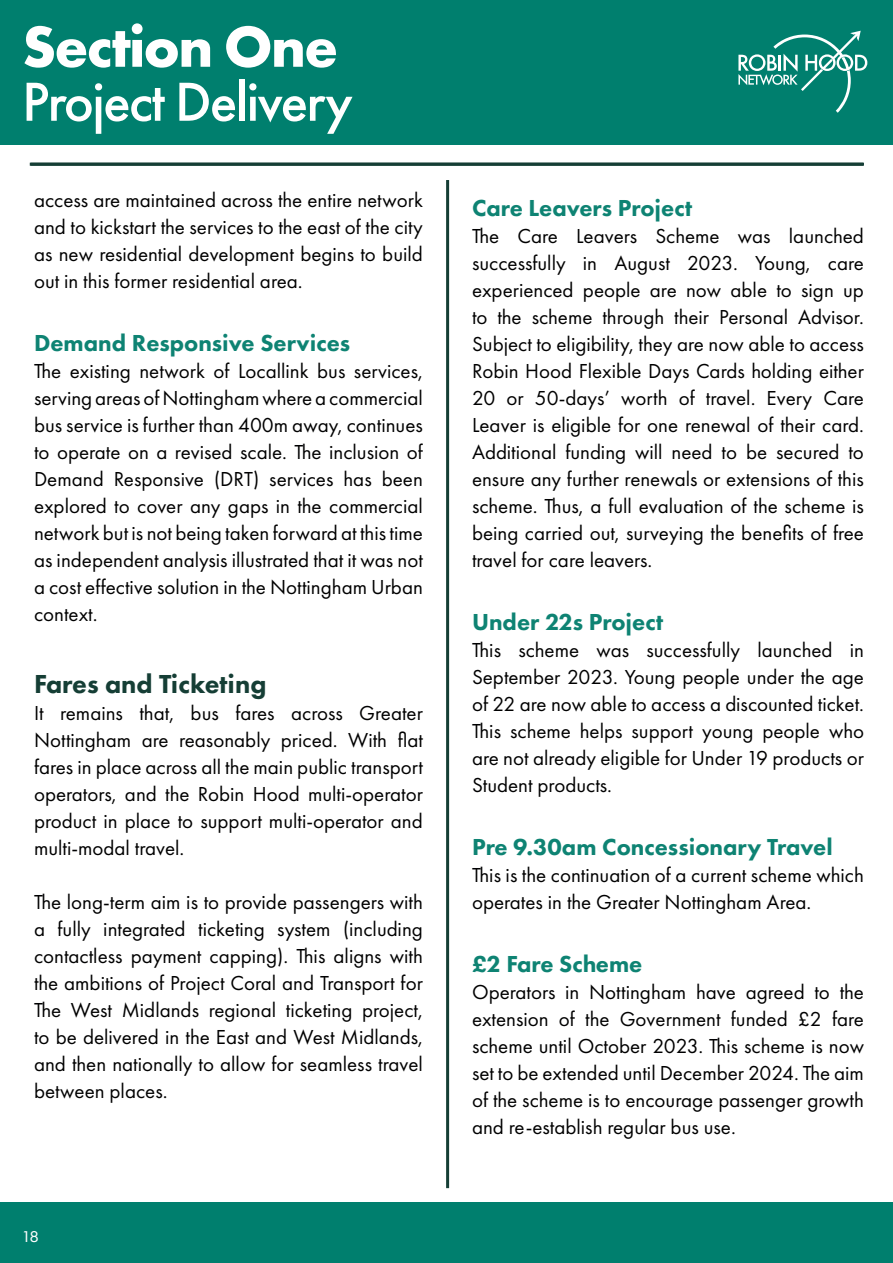
<style>
.page{position:relative;width:893px;height:1263px;background:#fff}
.page>*{position:absolute;margin:0;border:0;box-sizing:border-box;transform-origin:0 0}
.t1{font:700 60px "Futura PT";letter-spacing:-.03em;color:#fff}
.t2{font:500 57px "Futura PT";letter-spacing:-.03em;color:#fff}
.t3{font:800 27px "Futura PT";color:#153e35}
.t4{font:800 24px "Futura PT";color:#0e8373}
.t5{font:21px/27px "Futura PT";color:#000001;text-align:justify}
.t6{font:18px "Futura PT";color:#fff}
.t7{font:16.2px "Futura PT";color:#fff;scale:1.11 1}
</style>
<div class="page">
<div style="left:1px;top:0;width:892px;height:144px;background:#007f6e"></div>
<hr style="left:446px;top:180px;width:3px;height:1008px;background:#153e35">
<svg style="left:738px;top:31px;width:129px;height:82px"></svg>
<div style="left:0;top:1202px;width:893px;height:61px;background:#007f6e"></div>
<hr style="left:30px;top:163px;width:833px;height:3px;background:#153e35">
<p class="t1" style="left:22px;top:8px;width:318px">Section One</p>
<p class="t2" style="left:22px;top:67px;width:332px">Project Delivery</p>
<p class="t5" style="left:34px;top:186px;width:390px">access are maintained across the entire network and to kickstart the services to the east of the city as new residential development begins to build out in this former residential area.</p>
<p class="t4" style="left:34px;top:328px;width:318px">Demand Responsive Services</p>
<p class="t5" style="left:34px;top:357px;width:390px">The existing network of Locallink bus services, serving areas of Nottingham where a commercial bus service is further than 400m away, continues to operate on a revised scale. The inclusion of Demand Responsive (DRT) services has been explored to cover any gaps in the commercial network but is not being taken forward at this time as independent analysis illustrated that it was not a cost effective solution in the Nottingham Urban context.</p>
<p class="t3" style="left:34px;top:667px;width:234px">Fares and Ticketing</p>
<p class="t5" style="left:34px;top:699px;width:390px">It remains that, bus fares across Greater Nottingham are reasonably priced. With flat fares in place across all the main public transport operators, and the Robin Hood multi-operator product in place to support multi-operator and multi-modal travel.</p>
<p class="t5" style="left:34px;top:888px;width:390px">The long-term aim is to provide passengers with a fully integrated ticketing system (including contactless payment capping). This aligns with the ambitions of Project Coral and Transport for The West Midlands regional ticketing project, to be delivered in the East and West Midlands, and then nationally to allow for seamless travel between places.</p>
<p class="t6" style="left:15px;top:1223px;width:20px">18</p>
<p class="t7" style="left:21px;top:1227px;width:18px">18</p>
<p class="t4" style="left:472px;top:193px;width:222px">Care Leavers Project</p>
<p class="t5" style="left:472px;top:222px;width:393px">The Care Leavers Scheme was launched successfully in August 2023. Young, care experienced people are now able to sign up to the scheme through their Personal Advisor.<br>Subject to eligibility, they are now able to access Robin Hood Flexible Days Cards holding either 20 or 50-days’ worth of travel. Every Care Leaver is eligible for one renewal of their card.<br>Additional funding will need to be secured to ensure any further renewals or extensions of this scheme. Thus, a full evaluation of the scheme is being carried out, surveying the benefits of free travel for care leavers.</p>
<p class="t4" style="left:472px;top:607px;width:193px">Under 22s Project</p>
<p class="t5" style="left:472px;top:636px;width:393px">This scheme was successfully launched in September 2023. Young people under the age of 22 are now able to access a discounted ticket.<br>This scheme helps support young people who are not already eligible for Under 19 products or Student products.</p>
<p class="t4" style="left:472px;top:832px;width:362px">Pre 9.30am Concessionary Travel</p>
<p class="t5" style="left:472px;top:861px;width:393px">This is the continuation of a current scheme which operates in the Greater Nottingham Area.</p>
<p class="t4" style="left:472px;top:949px;width:172px">£2 Fare Scheme</p>
<p class="t5" style="left:472px;top:978px;width:393px">Operators in Nottingham have agreed to the extension of the Government funded £2 fare scheme until October 2023. This scheme is now set to be extended until December 2024. The aim of the scheme is to encourage passenger growth and re-establish regular bus use.</p>
</div>
